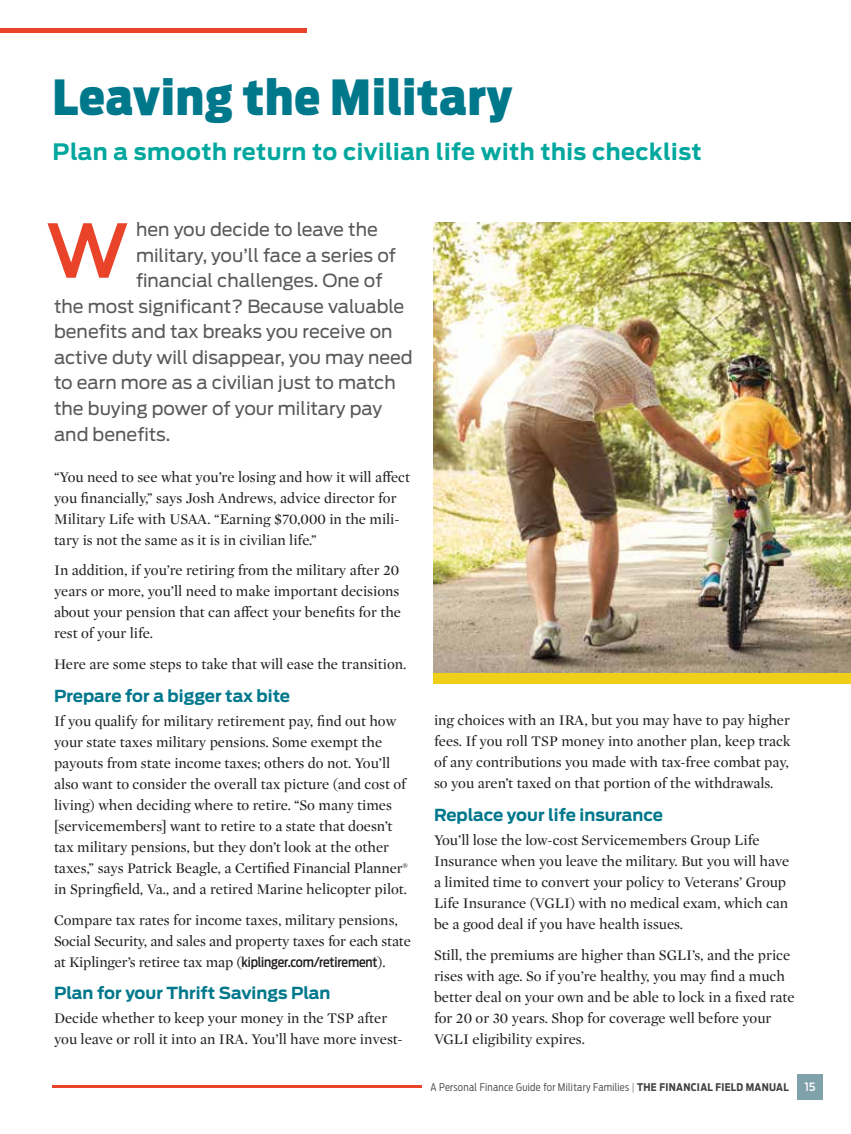
<style>
.page{position:relative;width:851px;height:1134px;background:#fff}
.page>*{position:absolute;margin:0;border:0;box-sizing:border-box;transform-origin:0 0}
.t1{font:78px "Montserrat";color:#e9442a}
.t2{font:900 48px "Antenna Cond";letter-spacing:.02em;color:#00788c}
.t3{font:700 22.5px "Antenna";letter-spacing:.02em;color:#00a79e}
.t4{font:18px "Antenna";color:#58595b}
.t5{font:700 16.5px "Antenna";color:#00788c}
.t6{font:15px/21px "Mercury Display";color:#231f20}
.t7{font:12px "Montserrat";color:#fff}
.t8{font:300 10.5px "Antenna Cond";letter-spacing:.03em;color:#404141}
.s1{font-family:"Antenna Cond";font-weight:500;font-size:13.5px}
.s2{color:#8b8887}
.s3{font-weight:700}
</style>
<div class="page">
<hr style="left:0;top:28px;width:306px;height:4px;background:#e9442a">
<div style="left:434px;top:222px;width:416px;height:462px;background:#f0cf19"></div>
<img style="left:434px;top:222px;width:416px;height:451px">
<div style="left:797px;top:1074px;width:26px;height:26px;background:#7fa1aa"></div>
<hr style="left:52px;top:1086px;width:369px;height:2px;background:#e9442a">
<h2 class="t2" style="left:52px;top:69px;width:461px">Leaving the Military</h2>
<h3 class="t3" style="left:52px;top:139px;width:650px">Plan a smooth return to civilian life with this checklist</h3>
<p class="t4" style="left:136px;top:219px;width:243px">hen you decide to leave the</p>
<p class="t4" style="left:136px;top:245px;width:261px">military, you’ll face a series of</p>
<p class="t4" style="left:136px;top:270px;width:248px">financial challenges. One of</p>
<p class="t4" style="left:54px;top:296px;width:352px">the most significant? Because valuable</p>
<p class="t4" style="left:54px;top:321px;width:340px">benefits and tax breaks you receive on</p>
<p class="t4" style="left:54px;top:347px;width:360px">active duty will disappear, you may need</p>
<p class="t4" style="left:54px;top:372px;width:343px">to earn more as a civilian just to match</p>
<p class="t4" style="left:54px;top:398px;width:330px">the buying power of your military pay</p>
<p class="t4" style="left:54px;top:423px;width:118px">and benefits.</p>
<p class="t6" style="left:54px;top:466px;width:357px">“You need to see what you’re losing and how it will affect you financially,” says Josh Andrews, advice director for Military Life with USAA. “Earning $70,000 in the mili&shy;tary is not the same as it is in civilian life.”</p>
<p class="t6" style="left:54px;top:559px;width:348px">In addition, if you’re retiring from the military after 20 years or more, you’ll need to make important decisions about your pension that can affect your benefits for the rest of your life.</p>
<p class="t6" style="left:54px;top:653px;width:354px">Here are some steps to take that will ease the transition.</p>
<p class="t5" style="left:54px;top:686px;width:237px">Prepare for a bigger tax bite</p>
<p class="t6" style="left:54px;top:710px;width:355px">If you qualify for military retirement pay, find out how your state taxes military pensions. Some exempt the payouts from state income taxes; others do not. You’ll also want to consider the overall tax picture (and cost of living) when deciding where to retire. “So many times [servicemembers] want to retire to a state that doesn’t tax military pensions, but they don’t look at the other taxes,” says Patrick Beagle, a Certified Financial Planner® in Springfield, Va., and a retired Marine helicopter pilot.</p>
<p class="t6" style="left:54px;top:909px;width:358px">Compare tax rates for income taxes, military pensions,<br>Social Security, and sales and property taxes for each state at Kiplinger’s retiree tax map (<span class="s1">kiplinger.com/retirement</span>).</p>
<p class="t5" style="left:54px;top:983px;width:278px">Plan for your Thrift Savings Plan</p>
<p class="t6" style="left:54px;top:1007px;width:350px">Decide whether to keep your money in the TSP after you leave or roll it into an IRA. You’ll have more invest-</p>
<h1 class="t1" style="left:46px;top:205px;width:83px">W</h1>
<p class="t6" style="left:434px;top:709px;width:358px">ing choices with an IRA, but you may have to pay higher fees. If you roll TSP money into another plan, keep track of any contributions you made with tax-free combat pay, so you aren’t taxed on that portion of the withdrawals.</p>
<p class="t5" style="left:434px;top:805px;width:230px">Replace your life insurance</p>
<p class="t6" style="left:434px;top:829px;width:357px">You’ll lose the low-cost Servicemembers Group Life Insurance when you leave the military. But you will have a limited time to convert your policy to Veterans’ Group Life Insurance (VGLI) with no medical exam, which can be a good deal if you have health issues.</p>
<p class="t6" style="left:434px;top:943px;width:362px">Still, the premiums are higher than SGLI’s, and the price rises with age. So if you’re healthy, you may find a much better deal on your own and be able to lock in a fixed rate for 20 or 30 years. Shop for coverage well before your VGLI eligibility expires.</p>
<p class="t8" style="left:430px;top:1081px;width:360px">A Personal Finance Guide for Military Families <span class="s2">|</span> <span class="s3">THE FINANCIAL FIELD MANUAL</span></p>
<p class="t7" style="left:804px;top:1080px;width:13px">15</p>
</div>
